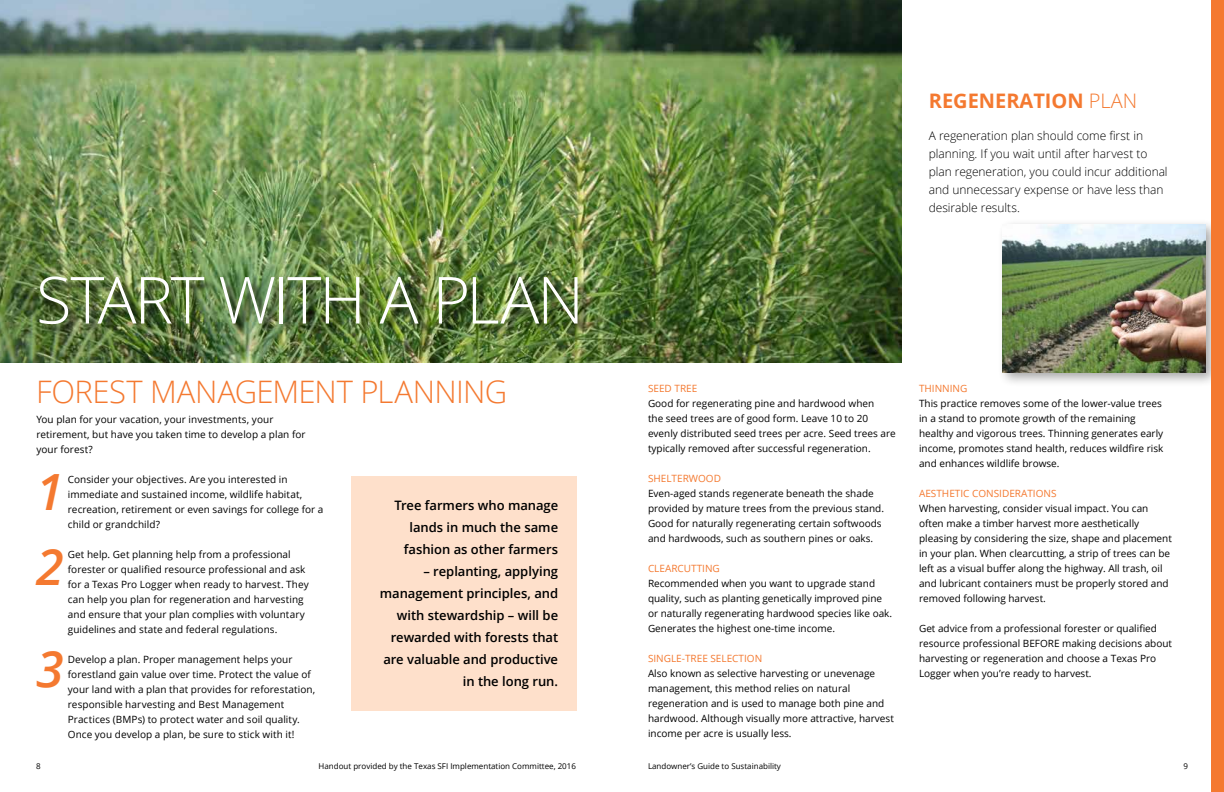
<style>
.page{position:relative;width:1224px;height:792px;background:#fff}
.page>*{position:absolute;margin:0;border:0;box-sizing:border-box;transform-origin:0 0}
.t1{font:300 65px "Open Sans";letter-spacing:-.035em;color:#fff}
.t2{font:italic 600 50px/101.2px "Open Sans";color:#f47930}
.t3{font:300 31px "Open Sans";letter-spacing:-.02em;color:#f47930}
.t4{font:700 20px "Open Sans";color:#f47930}
.t5{font:600 13px/22px "Open Sans";letter-spacing:-.005em;color:#000;text-align:right}
.t6{font:300 12px/18px "Open Sans";letter-spacing:-.005em;color:#000}
.t7{font:10px/15px "Open Sans";color:#000}
.t8{font:10px "Open Sans";color:#f47930}
.t9{font:8px "Open Sans";color:#000}
.s1{font-weight:300}
</style>
<div class="page">
<img style="left:0;top:0;width:901px;height:362px">
<div style="left:41px;top:278px;width:549px;height:58px;background:#000;opacity:.75"></div>
<div style="left:351px;top:476px;width:225px;height:235px;background:#fee0cb"></div>
<div style="left:997px;top:219px;width:224px;height:168px;background:#000;opacity:.35"></div>
<img style="left:1003px;top:225px;width:203px;height:148px">
<div style="left:1212px;top:0;width:12px;height:792px;background:#f47930"></div>
<h1 class="t1" style="left:36px;top:255px;width:550px">START WITH A PLAN</h1>
<h3 class="t3" style="left:36px;top:371px;width:473px">FOREST MANAGEMENT PLANNING</h3>
<p class="t7" style="left:36px;top:412px;width:271px">You plan for your vacation, your investments, your retirement, but have you taken time to develop a plan for your forest?</p>
<p class="t7" style="left:68px;top:472px;width:257px">Consider your objectives. Are you interested in immediate and sustained income, wildlife habitat, recreation, retirement or even savings for college for a child or grandchild?</p>
<p class="t7" style="left:68px;top:547px;width:243px">Get help. Get planning help from a professional forester or qualified resource professional and ask for a Texas Pro Logger when ready to harvest. They can help you plan for regeneration and harvesting and ensure that your plan complies with voluntary guidelines and state and federal regulations.</p>
<p class="t7" style="left:68px;top:652px;width:249px">Develop a plan. Proper management helps your forestland gain value over time. Protect the value of your land with a plan that provides for reforestation, responsible harvesting and Best Management Practices (BMPs) to protect water and soil quality.<br>Once you develop a plan, be sure to stick with it!</p>
<h2 class="t2" style="left:36px;top:440px;width:29px">1</h2>
<h2 class="t2" style="left:36px;top:516px;width:29px">2<br>3</h2>
<h3 class="t5" style="left:395px;top:494px;width:165px">Tree farmers who manage lands in much the same fashion as other farmers</h3>
<h3 class="t5" style="left:380px;top:560px;width:180px">– replanting, applying management principles, and with stewardship – will be rewarded with forests that are valuable and productive in the long run.</h3>
<h3 class="t4" style="left:929px;top:87px;width:210px">REGENERATION <span class="s1">PLAN</span></h3>
<p class="t6" style="left:929px;top:126px;width:240px">A regeneration plan should come first in planning. If you wait until after harvest to plan regeneration, you could incur additional and unnecessary expense or have less than desirable results.</p>
<p class="t8" style="left:648px;top:382px;width:51px">SEED TREE</p>
<p class="t7" style="left:648px;top:396px;width:249px">Good for regenerating pine and hardwood when<br>the seed trees are of good form. Leave 10 to 20 evenly distributed seed trees per acre. Seed trees are typically removed after successful regeneration.</p>
<p class="t8" style="left:648px;top:472px;width:75px">SHELTERWOOD</p>
<p class="t7" style="left:648px;top:486px;width:238px">Even-aged stands regenerate beneath the shade provided by mature trees from the previous stand.<br>Good for naturally regenerating certain softwoods and hardwoods, such as southern pines or oaks.</p>
<p class="t8" style="left:648px;top:562px;width:73px">CLEARCUTTING</p>
<p class="t7" style="left:648px;top:576px;width:246px">Recommended when you want to upgrade stand quality, such as planting genetically improved pine or naturally regenerating hardwood species like oak.<br>Generates the highest one-time income.</p>
<p class="t8" style="left:648px;top:652px;width:116px">SINGLE-TREE SELECTION</p>
<p class="t7" style="left:648px;top:666px;width:247px">Also known as selective harvesting or unevenage management, this method relies on natural regeneration and is used to manage both pine and hardwood. Although visually more attractive, harvest income per acre is usually less.</p>
<p class="t8" style="left:919px;top:382px;width:50px">THINNING</p>
<p class="t7" style="left:919px;top:396px;width:246px">This practice removes some of the lower-value trees in a stand to promote growth of the remaining healthy and vigorous trees. Thinning generates early income, promotes stand health, reduces wildfire risk and enhances wildlife browse.</p>
<p class="t8" style="left:919px;top:487px;width:139px">AESTHETIC CONSIDERATIONS</p>
<p class="t7" style="left:919px;top:501px;width:254px">When harvesting, consider visual impact. You can often make a timber harvest more aesthetically pleasing by considering the size, shape and placement in your plan. When clearcutting, a strip of trees can be left as a visual buffer along the highway. All trash, oil and lubricant containers must be properly stored and removed following harvest.</p>
<p class="t7" style="left:919px;top:621px;width:255px">Get advice from a professional forester or qualified resource professional BEFORE making decisions about harvesting or regeneration and choose a Texas Pro Logger when you’re ready to harvest.</p>
<p class="t9" style="left:36px;top:761px;width:6px">8</p>
<p class="t9" style="left:319px;top:761px;width:259px">Handout provided by the Texas SFI Implementation Committee, 2016</p>
<p class="t9" style="left:648px;top:761px;width:134px">Landowner’s Guide to Sustainability</p>
<p class="t9" style="left:1184px;top:760px;width:6px">9</p>
</div>
